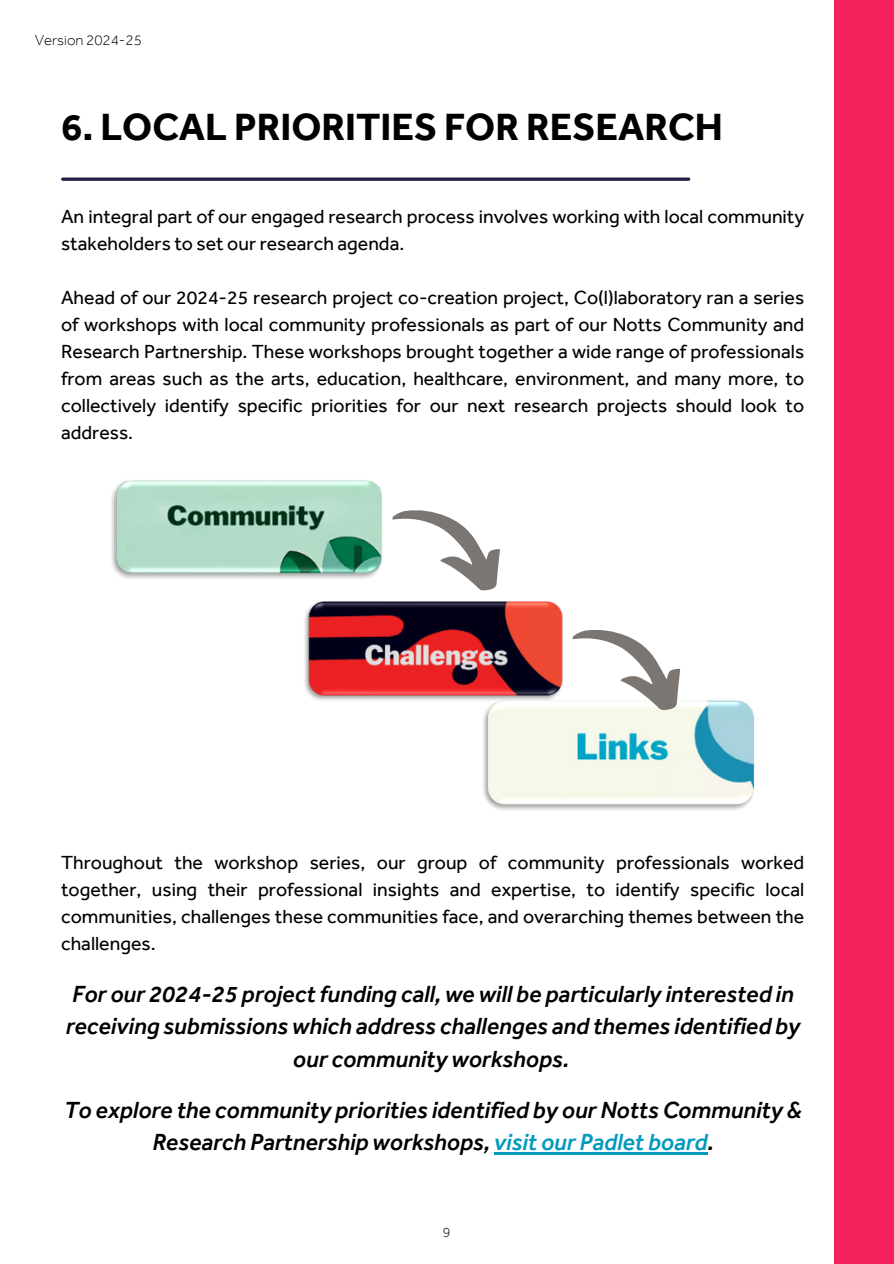
<style>
.page{position:relative;width:894px;height:1264px;background:#fff}
.page>*{position:absolute;margin:0;border:0;box-sizing:border-box;transform-origin:0 0}
.t1{font:700 39px "Effra";color:#000}
.t2{font:italic 500 24px/32.7px "Effra";color:#000;text-align:center}
.t3{font:19.5px/27px "Effra";color:#000;text-align:justify}
.t4{font:300 15px "Effra";color:#000}
.t5{font:300 14.25px "Effra";color:#000}
.s1{color:#009abd}
</style>
<div class="page">
<div style="left:834px;top:0;width:59px;height:1263px;background:#f4225c"></div>
<svg style="left:63px;top:177px;width:625px;height:4px;background:#464365"></svg>
<img style="left:111px;top:480px;width:271px;height:99px">
<img style="left:304px;top:601px;width:259px;height:99px">
<img style="left:477px;top:696px;width:278px;height:114px">
<svg style="left:392px;top:510px;width:108px;height:81px"></svg>
<svg style="left:568px;top:630px;width:127px;height:86px"></svg>
<hr style="left:494px;top:1152px;width:213px;height:2px;background:#009abd">
<p class="t4" style="left:35px;top:35px;width:109px">Version 2024-25</p>
<p class="t1" style="left:61px;top:114px;width:663px">6. LOCAL PRIORITIES FOR RESEARCH</p>
<h3 class="t3" style="left:61px;top:206px;width:744px">An integral part of our engaged research process involves working with local community stakeholders to set our research agenda.</h3>
<p class="t3" style="left:61px;top:287px;width:744px">Ahead of our 2024-25 research project co-creation project, Co(l)laboratory ran a series of workshops with local community professionals as part of our Notts Community and Research Partnership. These workshops brought together a wide range of professionals from areas such as the arts, education, healthcare, environment, and many more, to collectively identify specific priorities for our next research projects should look to address.</p>
<p class="t3" style="left:61px;top:852px;width:744px">Throughout the workshop series, our group of community professionals worked together, using their professional insights and expertise, to identify specific local communities, challenges these communities face, and overarching themes between the challenges.</p>
<h3 class="t2" style="left:66px;top:981px;width:736px">For our 2024-25 project funding call, we will be particularly interested in receiving submissions which address challenges and themes identified by our community workshops.</h3>
<h2 class="t2" style="left:64px;top:1097px;width:739px">To explore the community priorities identified by our Notts Community &amp;<br>Research Partnership workshops, <span class="s1">visit our Padlet board</span>.</h2>
<p class="t5" style="left:443px;top:1227px;width:9px">9</p>
</div>
